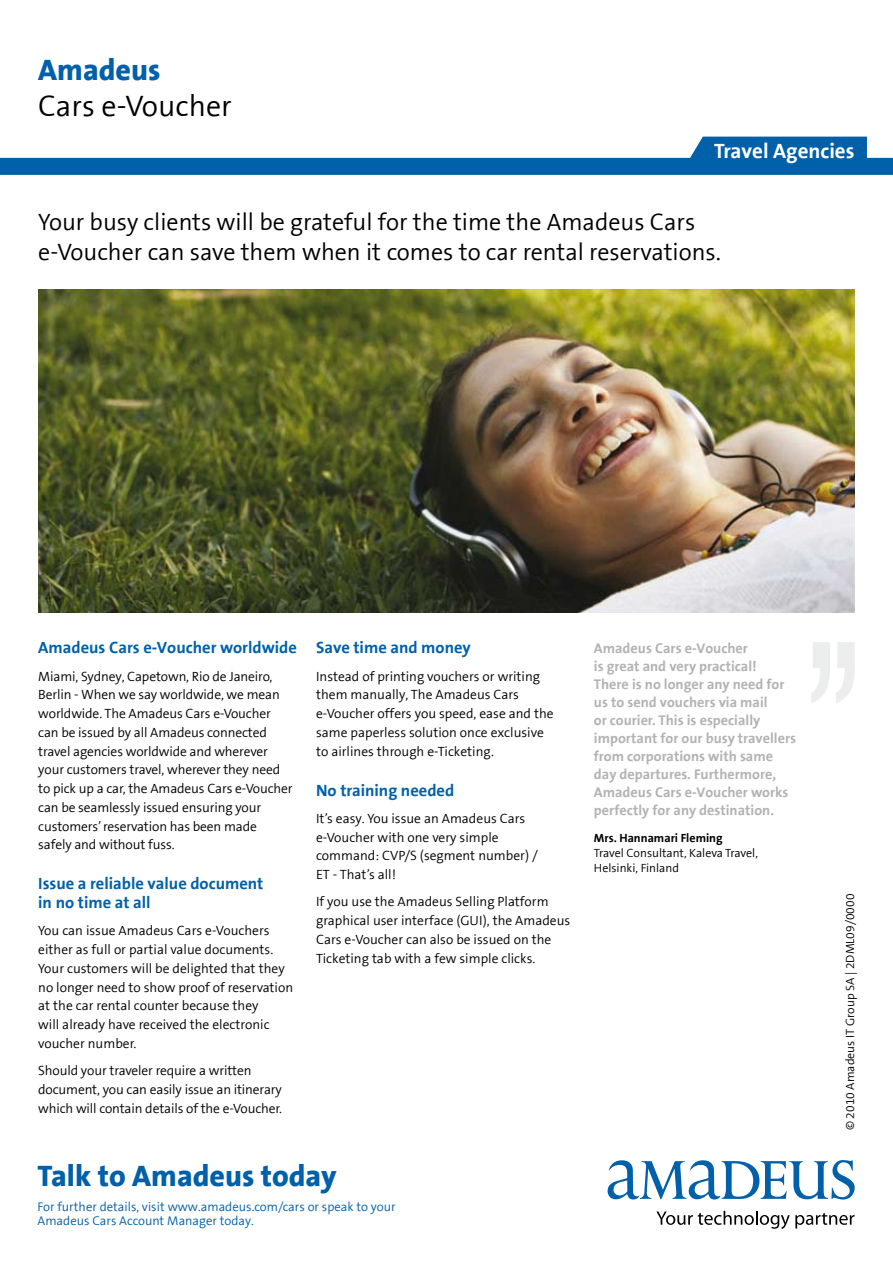
<style>
.page{position:relative;width:893px;height:1263px;background:#fff}
.page>*{position:absolute;margin:0;border:0;box-sizing:border-box;transform-origin:0 0}
.t1{font:800 30px "The Sans B8";color:#0060a9}
.t2{font:300 30px "The Sans B4";color:#000}
.t3{font:300 24px/30px "The Sans B4";color:#000}
.t4{font:700 21px "The Sans B7";color:#fff}
.t5{font:700 16.5px/18.8px "The Sans B7";color:#0060a9}
.t6{font:700 14.25px/18px "The Sans B7";color:#b1b3b4}
.t7{font:300 13.5px/18.8px "The Sans B4";color:#000}
.t8{font:300 12.75px/13.5px "The Sans B4";color:#0060a9}
.t9{font:300 12px/15px "The Sans B4";color:#000}
.t10{font:700 12px "The Sans B7";color:#000}
</style>
<div class="page">
<svg style="left:607px;top:1160px;width:248px;height:39px"></svg>
<svg style="left:656px;top:1211px;width:198px;height:18px"></svg>
<svg style="left:0;top:137px;width:893px;height:38px"></svg>
<img style="left:38px;top:289px;width:817px;height:323px">
<svg style="left:811px;top:642px;width:19px;height:61px"></svg>
<svg style="left:836px;top:642px;width:19px;height:61px"></svg>
<h1 class="t1" style="left:38px;top:54px;width:124px">Amadeus</h1>
<h1 class="t2" style="left:38px;top:90px;width:195px">Cars e-Voucher</h1>
<h3 class="t4" style="left:714px;top:140px;width:142px">Travel Agencies</h3>
<h2 class="t3" style="left:38px;top:208px;width:684px">Your busy clients will be grateful for the time the Amadeus Cars e-Voucher can save them when it comes to car rental reservations.</h2>
<p class="t5" style="left:38px;top:639px;width:260px">Amadeus Cars e-Voucher worldwide</p>
<p class="t7" style="left:38px;top:667px;width:256px">Miami, Sydney, Capetown, Rio de Janeiro, Berlin - When we say worldwide, we mean worldwide. The Amadeus Cars e-Voucher can be issued by all Amadeus connected travel agencies worldwide and wherever your customers travel, wherever they need to pick up a car, the Amadeus Cars e-Voucher can be seamlessly issued ensuring your customers’ reservation has been made safely and without fuss.</p>
<p class="t5" style="left:38px;top:875px;width:227px">Issue a reliable value document in no time at all</p>
<p class="t7" style="left:38px;top:922px;width:256px">You can issue Amadeus Cars e-Vouchers either as full or partial value documents.<br>Your customers will be delighted that they no longer need to show proof of reservation at the car rental counter because they<br>will already have received the electronic voucher number.</p>
<p class="t7" style="left:38px;top:1062px;width:245px">Should your traveler require a written document, you can easily issue an itinerary which will contain details of the e-Voucher.</p>
<p class="t5" style="left:316px;top:639px;width:156px">Save time and money</p>
<p class="t7" style="left:316px;top:667px;width:239px">Instead of printing vouchers or writing them manually, The Amadeus Cars e-Voucher offers you speed, ease and the same paperless solution once exclusive to airlines through e-Ticketing.</p>
<p class="t5" style="left:316px;top:781px;width:140px">No training needed</p>
<p class="t7" style="left:316px;top:809px;width:223px">It’s easy. You issue an Amadeus Cars e-Voucher with one very simple command: CVP/S (segment number) /<br>ET - That’s all!</p>
<p class="t7" style="left:316px;top:893px;width:256px">If you use the Amadeus Selling Platform graphical user interface (GUI), the Amadeus Cars e-Voucher can also be issued on the Ticketing tab with a few simple clicks.</p>
<p class="t9" style="left:843px;top:1130px;width:238px;rotate:-90deg">© 2010 Amadeus IT Group SA | 2DML09/0000</p>
<p class="t6" style="left:594px;top:639px;width:204px">Amadeus Cars e-Voucher<br>is great and very practical!<br>There is no longer any need for us to send vouchers via mail<br>or courier. This is especially important for our busy travellers from corporations with same day departures. Furthermore,<br>Amadeus Cars e-Voucher works perfectly for any destination.</p>
<p class="t10" style="left:594px;top:832px;width:130px">Mrs. Hannamari Fleming</p>
<p class="t9" style="left:594px;top:846px;width:166px">Travel Consultant, Kaleva Travel,<br>Helsinki, Finland</p>
<h1 class="t1" style="left:38px;top:1159px;width:300px">Talk to Amadeus today</h1>
<p class="t8" style="left:38px;top:1200px;width:360px">For further details, visit www.amadeus.com/cars or speak to your<br>Amadeus Cars Account Manager today.</p>
</div>
